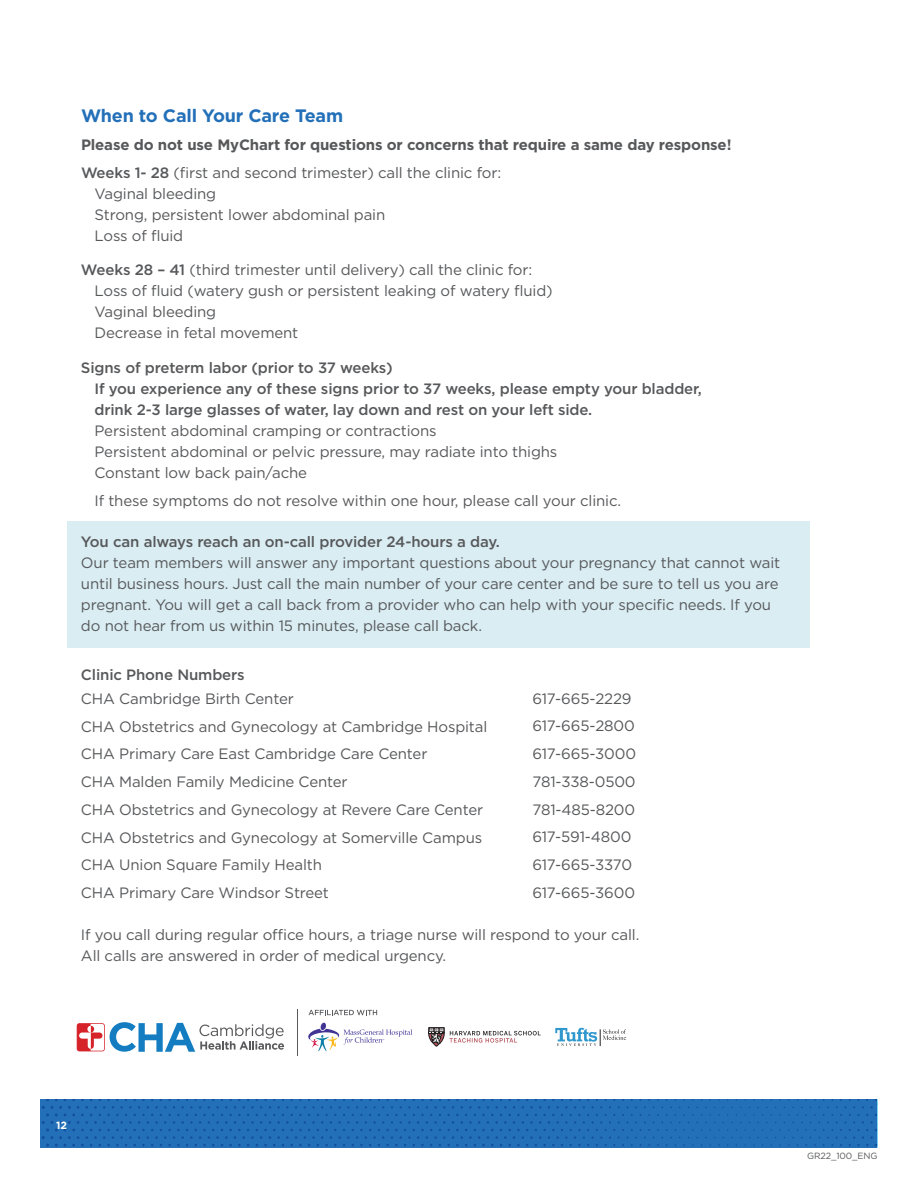
<style>
.page{position:relative;width:918px;height:1188px;background:#fff}
.page>*{position:absolute;margin:0;border:0;box-sizing:border-box;transform-origin:0 0}
.t1{font:700 18px "Gotham";letter-spacing:-.01em;color:#2370b9}
.t2{font:15px/27.8px "Gotham";letter-spacing:-.01em;color:#57585a}
.t3{font:500 15px/21px "Gotham";letter-spacing:-.01em;color:#57585a}
.t4{font:700 15px/27.8px "Gotham";letter-spacing:-.01em;color:#57585a}
.t5{font:700 10.5px "Gotham";color:#fff}
.t6{font:9px "Gotham";letter-spacing:-.01em;color:#57585a}
.s1{font-weight:500}
.s2{font-weight:400}
</style>
<div class="page">
<svg style="left:40px;top:1099px;width:838px;height:49px;background:#216db7"></svg>
<div style="left:68px;top:521px;width:742px;height:127px;background:#d9edf3"></div>
<hr style="left:297px;top:1009px;width:1px;height:46px;background:#58595b">
<svg style="left:77px;top:1022px;width:207px;height:30px"></svg>
<svg style="left:308px;top:1010px;width:69px;height:5px"></svg>
<svg style="left:555px;top:1028px;width:71px;height:18px"></svg>
<svg style="left:429px;top:1027px;width:112px;height:19px"></svg>
<svg style="left:308px;top:1022px;width:104px;height:29px"></svg>
<p class="t1" style="left:81px;top:104px;width:264px">When to Call Your Care Team</p>
<p class="t4" style="left:81px;top:131px;width:652px">Please do not use MyChart for questions or concerns that require a same day response!<br><span class="s1">Weeks 1- 28</span> <span class="s2">(first and second trimester) call the clinic for:</span></p>
<p class="t2" style="left:94px;top:183px;width:292px;line-height:21px">Vaginal bleeding<br>Strong, persistent lower abdominal pain<br>Loss of fluid</p>
<p class="t2" style="left:94px;top:259px;width:460px;line-height:21px;text-indent:-14px"><span class="s1">Weeks 28 – 41</span> (third trimester until delivery) call the clinic for:<br>Loss of fluid (watery gush or persistent leaking of watery fluid)<br>Vaginal bleeding<br>Decrease in fetal movement</p>
<p class="t3" style="left:94px;top:357px;width:609px;text-indent:-13px">Signs of preterm labor (prior to 37 weeks)<br>If you experience any of these signs prior to 37 weeks, please empty your bladder, drink 2-3 large glasses of water, lay down and rest on your left side.</p>
<p class="t2" style="left:94px;top:420px;width:464px;line-height:21px">Persistent abdominal cramping or contractions<br>Persistent abdominal or pelvic pressure, may radiate into thighs<br>Constant low back pain/ache</p>
<p class="t2" style="left:94px;top:486px;width:528px">If these symptoms do not resolve within one hour, please call your clinic.</p>
<p class="t3" style="left:81px;top:531px;width:420px">You can always reach an on-call provider 24-hours a day.</p>
<p class="t2" style="left:81px;top:552px;width:701px;line-height:21px">Our team members will answer any important questions about your pregnancy that cannot wait until business hours. Just call the main number of your care center and be sure to tell us you are pregnant. You will get a call back from a provider who can help with your specific needs. If you do not hear from us within 15 minutes, please call back.</p>
<p class="t3" style="left:81px;top:664px;width:165px">Clinic Phone Numbers</p>
<p class="t2" style="left:81px;top:684px;width:408px">CHA Cambridge Birth Center<br>CHA Obstetrics and Gynecology at Cambridge Hospital CHA Primary Care East Cambridge Care Center<br>CHA Malden Family Medicine Center<br>CHA Obstetrics and Gynecology at Revere Care Center CHA Obstetrics and Gynecology at Somerville Campus CHA Union Square Family Health<br>CHA Primary Care Windsor Street</p>
<p class="t2" style="left:81px;top:924px;width:560px;line-height:21px">If you call during regular office hours, a triage nurse will respond to your call.<br>All calls are answered in order of medical urgency.</p>
<p class="t2" style="left:532px;top:684px;width:105px">617-665-2229<br>617-665-2800<br>617-665-3000<br>781-338-0500<br>781-485-8200<br>617-591-4800<br>617-665-3370<br>617-665-3600</p>
<p class="t5" style="left:56px;top:1119px;width:12px">12</p>
<p class="t6" style="left:807px;top:1150px;width:72px">GR22_100_ENG</p>
</div>
